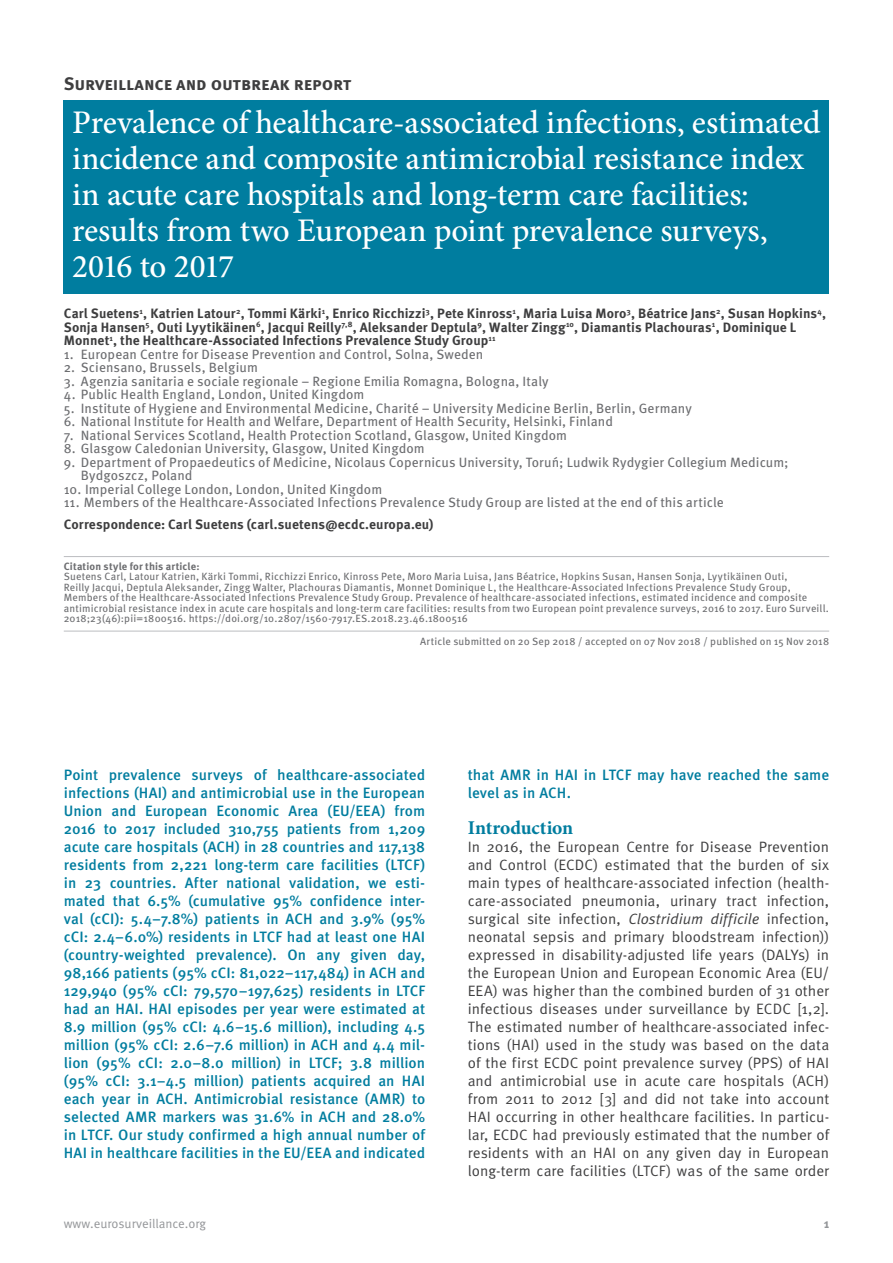
<style>
.page{position:relative;width:893px;height:1263px;background:#fff}
.page>*{position:absolute;margin:0;border:0;box-sizing:border-box;transform-origin:0 0}
.t1{font:500 33px/36px "Minion Pro";letter-spacing:-.005em;color:#fff}
.t2{font:700 19.5px "Minion Pro";letter-spacing:-.005em;color:#007d9f}
.t3{font:700 18px "Meta Pro";color:#3e3e3f}
.t4{font:500 15px/18px "Meta Pro";letter-spacing:.005em;color:#007d9f;text-align:justify}
.t5{font:15px/18px "Meta Pro";color:#3e3e3f;text-align:justify}
.t6{font:13.5px/13.5px "Meta Pro";letter-spacing:.005em;color:#6c6d70}
.t7{font:700 13.5px/13.5px "Meta Pro";letter-spacing:.005em;color:#3e3e3f}
.t8{font:12.75px "Meta Pro";color:#939598}
.t9{font:700 12.75px "Meta Pro";color:#939598}
.t10{font:10.5px/10.5px "Meta Pro";letter-spacing:.015em;color:#6c6d70}
.t11{font:700 10.5px "Meta Pro";letter-spacing:.015em;color:#6c6d70}
.s1{font-style:italic}
</style>
<div class="page">
<hr style="left:64px;top:556px;width:765px;height:1px;background:#bcbdc0">
<hr style="left:64px;top:631px;width:765px;height:1px;background:#bcbdc0">
<div style="left:64px;top:100px;width:765px;height:194px;background:#007d9f"></div>
<p class="t3" style="left:64px;top:72px;width:289px">Surveillance and outbreak report</p>
<p class="t1" style="left:72px;top:104px;width:750px">Prevalence of healthcare-associated infections, estimated incidence and composite antimicrobial resistance index in acute care hospitals and long-term care facilities: results from two European point prevalence surveys, 2016 to 2017</p>
<p class="t7" style="left:64px;top:307px;width:764px">Carl Suetens<sup>1</sup>, Katrien Latour<sup>2</sup>, Tommi Kärki<sup>1</sup>, Enrico Ricchizzi<sup>3</sup>, Pete Kinross<sup>1</sup>, Maria Luisa Moro<sup>3</sup>, Béatrice Jans<sup>2</sup>, Susan Hopkins<sup>4</sup>,<br>Sonja Hansen<sup>5</sup>, Outi Lyytikäinen<sup>6</sup>, Jacqui Reilly<sup>7,8</sup>, Aleksander Deptula<sup>9</sup>, Walter Zingg<sup>10</sup>, Diamantis Plachouras<sup>1</sup>, Dominique L<br>Monnet<sup>1</sup>, the Healthcare-Associated Infections Prevalence Study Group<sup>11</sup></p>
<p class="t6" style="left:64px;top:348px;width:421px">1. European Centre for Disease Prevention and Control, Solna, Sweden</p>
<p class="t6" style="left:64px;top:361px;width:196px">2. Sciensano, Brussels, Belgium</p>
<p class="t6" style="left:64px;top:375px;width:486px">3. Agenzia sanitaria e sociale regionale – Regione Emilia Romagna, Bologna, Italy</p>
<p class="t6" style="left:64px;top:388px;width:302px">4. Public Health England, London, United Kingdom</p>
<p class="t6" style="left:64px;top:402px;width:630px">5. Institute of Hygiene and Environmental Medicine, Charité – University Medicine Berlin, Berlin, Germany</p>
<p class="t6" style="left:64px;top:415px;width:551px">6. National Institute for Health and Welfare, Department of Health Security, Helsinki, Finland</p>
<p class="t6" style="left:64px;top:429px;width:505px">7. National Services Scotland, Health Protection Scotland, Glasgow, United Kingdom</p>
<p class="t6" style="left:64px;top:442px;width:362px">8. Glasgow Caledonian University, Glasgow, United Kingdom</p>
<p class="t6" style="left:81px;top:456px;width:709px;text-indent:-17px">9. Department of Propaedeutics of Medicine, Nicolaus Copernicus University, Toruń; Ludwik Rydygier Collegium Medicum;<br>Bydgoszcz, Poland</p>
<p class="t6" style="left:64px;top:483px;width:320px">10. Imperial College London, London, United Kingdom</p>
<p class="t6" style="left:64px;top:496px;width:661px">11. Members of the Healthcare-Associated Infections Prevalence Study Group are listed at the end of this article</p>
<p class="t7" style="left:64px;top:518px;width:371px">Correspondence: Carl Suetens (carl.suetens@ecdc.europa.eu)</p>
<p class="t11" style="left:64px;top:559px;width:137px">Citation style for this article:</p>
<p class="t10" style="left:64px;top:572px;width:767px">Suetens Carl, Latour Katrien, Kärki Tommi, Ricchizzi Enrico, Kinross Pete, Moro Maria Luisa, Jans Béatrice, Hopkins Susan, Hansen Sonja, Lyytikäinen Outi,<br>Reilly Jacqui, Deptula Aleksander, Zingg Walter, Plachouras Diamantis, Monnet Dominique L, the Healthcare-Associated Infections Prevalence Study Group, Members of the Healthcare-Associated Infections Prevalence Study Group. Prevalence of healthcare-associated infections, estimated incidence and composite antimicrobial resistance index in acute care hospitals and long-term care facilities: results from two European point prevalence surveys, 2016 to 2017. Euro Surveill.<br>2018;23(46):pii=1800516. https://doi.org/10.2807/1560-7917.ES.2018.23.46.1800516</p>
<p class="t10" style="left:420px;top:637px;width:411px">Article submitted on 20 Sep 2018 / accepted on 07 Nov 2018 / published on 15 Nov 2018</p>
<p class="t4" style="left:64px;top:766px;width:363px">Point prevalence surveys of healthcare-associated infections (HAI) and antimicrobial use in the European Union and European Economic Area (EU/EEA) from 2016 to 2017 included 310,755 patients from 1,209 acute care hospitals (ACH) in 28 countries and 117,138 residents from 2,221 long-term care facilities (LTCF) in 23 countries. After national validation, we esti&shy;mated that 6.5% (cumulative 95% confidence inter&shy;val (cCI): 5.4–7.8%) patients in ACH and 3.9% (95% cCI: 2.4–6.0%) residents in LTCF had at least one HAI (country-weighted prevalence). On any given day, 98,166 patients (95% cCI: 81,022–117,484) in ACH and 129,940 (95% cCI: 79,570–197,625) residents in LTCF had an HAI. HAI episodes per year were estimated at 8.9 million (95% cCI: 4.6–15.6 million), including 4.5 million (95% cCI: 2.6–7.6 million) in ACH and 4.4 mil&shy;lion (95% cCI: 2.0–8.0 million) in LTCF; 3.8 million (95% cCI: 3.1–4.5 million) patients acquired an HAI each year in ACH. Antimicrobial resistance (AMR) to selected AMR markers was 31.6% in ACH and 28.0% in LTCF. Our study confirmed a high annual number of HAI in healthcare facilities in the EU/EEA and indicated</p>
<p class="t4" style="left:468px;top:766px;width:363px">that AMR in HAI in LTCF may have reached the same level as in ACH.</p>
<h2 class="t2" style="left:468px;top:814px;width:107px">Introduction</h2>
<p class="t5" style="left:468px;top:838px;width:363px">In 2016, the European Centre for Disease Prevention and Control (ECDC) estimated that the burden of six main types of healthcare-associated infection (health&shy;care-associated pneumonia, urinary tract infection, surgical site infection, <span class="s1">Clostridium difficile</span> infection, neonatal sepsis and primary bloodstream infection)) expressed in disability-adjusted life years (DALYs) in the European Union and European Economic Area (EU/ EEA) was higher than the combined burden of 31 other infectious diseases under surveillance by ECDC [1,2].<br>The estimated number of healthcare-associated infec&shy;tions (HAI) used in the study was based on the data of the first ECDC point prevalence survey (PPS) of HAI and antimicrobial use in acute care hospitals (ACH) from 2011 to 2012 [3] and did not take into account HAI occurring in other healthcare facilities. In particu&shy;lar, ECDC had previously estimated that the number of residents with an HAI on any given day in European long-term care facilities (LTCF) was of the same order</p>
<p class="t8" style="left:64px;top:1215px;width:144px">www.eurosurveillance.org</p>
<p class="t9" style="left:824px;top:1215px;width:7px">1</p>
</div>
